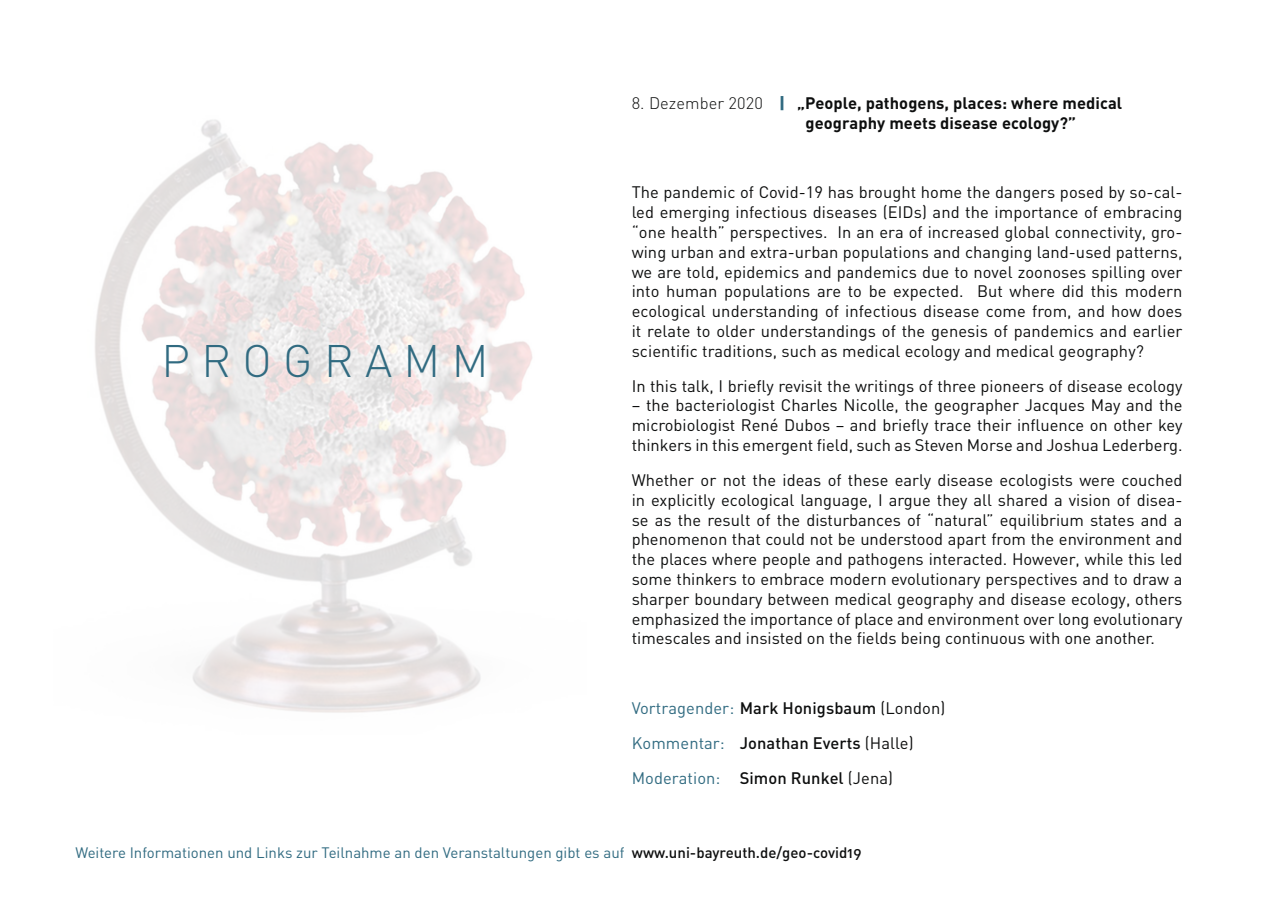
<style>
.page{position:relative;width:1280px;height:910px;background:#fff}
.page>*{position:absolute;margin:0;border:0;box-sizing:border-box;transform-origin:0 0}
.t1{font:300 45px "DIN";color:#316b81}
.t2{font:16.5px/19.8px "DIN";color:#0d0e0e;text-align:justify}
.t3{font:700 16.5px/19.8px "DIN";letter-spacing:.005em;color:#0d0e0e}
.t4{font:500 16.5px "DIN";letter-spacing:.005em;color:#0d0e0e}
.t5{font:16.5px "DIN";letter-spacing:.005em;color:#316b81}
.t6{font:15px "DIN";color:#316b81}
.s1{font-weight:300}
.s2{font-weight:900;color:#316b81}
.s3{font-weight:400;color:#316b81}
.s4{font-family:"DIN Regular Alternate";font-weight:400}
.s5{font-weight:400}
.s6{font-weight:500;color:#0d0e0e}
.s7{color:#0d0e0e}
.s8{font-family:"DIN Medium Alternate";color:#0d0e0e}
</style>
<div class="page">
<img style="left:95px;top:120px;width:438px;height:593px">
<p class="t1" style="left:161px;top:333px;width:329px">P R O G R A M M</p>
<p class="t3" style="left:805px;top:92px;width:318px;text-indent:-174px"><span class="s1">8. Dezember 2020</span> <span class="s2">|</span> „People, pathogens, places: where medical geography meets disease ecology?”</p>
<p class="t2" style="left:632px;top:182px;width:552px">The pandemic of Covid-19 has brought home the dangers posed by so-cal&shy;led emerging infectious diseases (EIDs) and the importance of embracing “one health” perspectives. In an era of increased global connectivity, gro&shy;wing urban and extra-urban populations and changing land-used patterns, we are told, epidemics and pandemics due to novel zoonoses spilling over into human populations are to be expected. But where did this modern ecological understanding of infectious disease come from, and how does it relate to older understandings of the genesis of pandemics and earlier scientific traditions, such as medical ecology and medical geography?</p>
<p class="t2" style="left:632px;top:376px;width:552px">In this talk, I briefly revisit the writings of three pioneers of disease ecology</p>
<p class="t2" style="left:632px;top:395px;width:552px">– the bacteriologist Charles Nicolle, the geographer Jacques May and the microbiologist René Dubos – and briefly trace their influence on other key thinkers in this emergent field, such as Steven Morse and Joshua Lederberg.</p>
<p class="t2" style="left:632px;top:470px;width:552px">Whether or not the ideas of these early disease ecologists were couched in explicitly ecological language, I argue they all shared a vision of disea&shy;se as the result of the disturbances of “natural” equilibrium states and a phenomenon that could not be understood apart from the environment and the places where people and pathogens interacted. However, while this led some thinkers to embrace modern evolutionary perspectives and to draw a sharper boundary between medical geography and disease ecology, others emphasized the importance of place and environment over long evolutionary timescales and insisted on the fields being continuous with one another.</p>
<p class="t4" style="left:632px;top:697px;width:315px"><span class="s3">Vortragender:</span> Mark Honigsbaum <span class="s4">(London)</span></p>
<p class="t4" style="left:632px;top:732px;width:283px"><span class="s3">Kommentar:</span> Jonathan Everts <span class="s5">(Halle)</span></p>
<p class="t5" style="left:632px;top:767px;width:263px">Moderation: <span class="s6">Simon Runkel</span> <span class="s7">(Jena)</span></p>
<p class="t6" style="left:75px;top:843px;width:787px">Weitere Informationen und Links zur Teilnahme an den Veranstaltungen gibt es auf <span class="s8">www.uni-bayreuth.de/geo-covid19</span></p>
</div>
